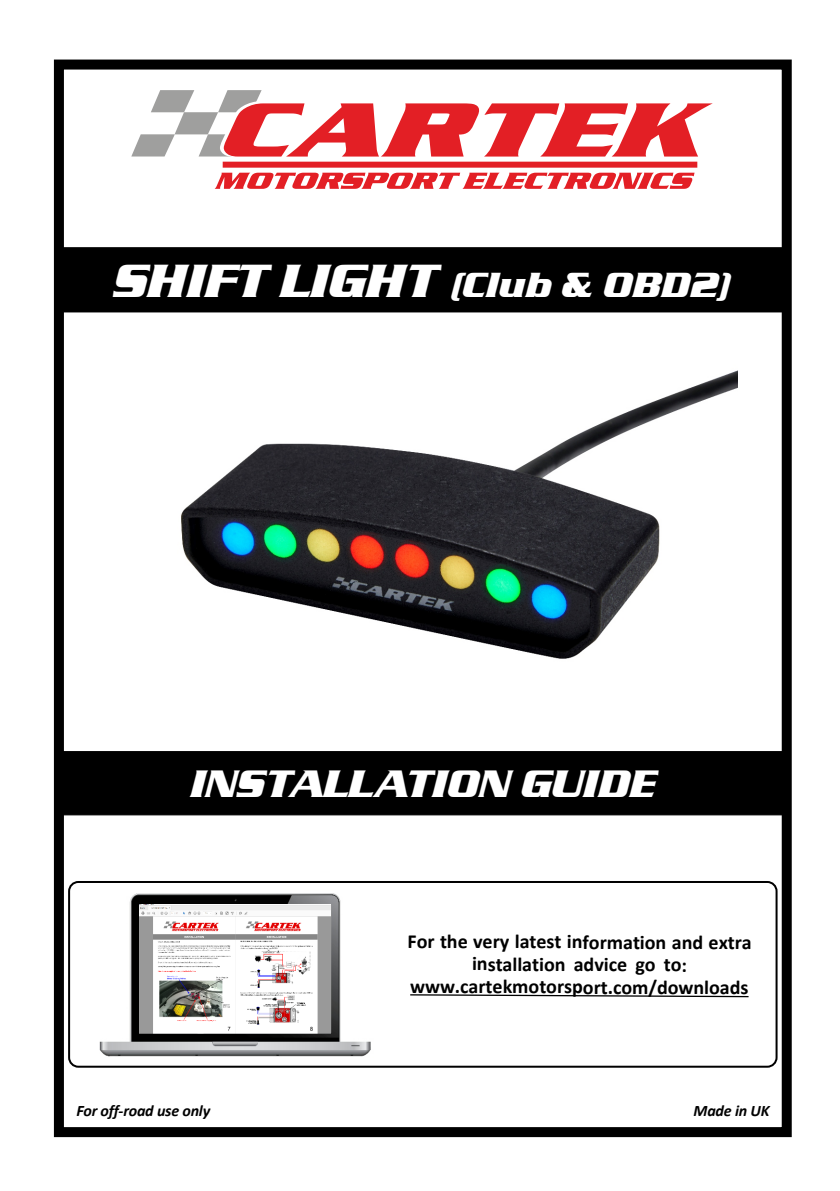
<style>
.page{position:relative;width:840px;height:1191px;background:#fff}
.page>*{position:absolute;margin:0;border:0;box-sizing:border-box;transform-origin:0 0}
.t1{font:italic 700 39.4px "Serpentine D";letter-spacing:.005em;color:#fff}
.t2{font:italic 700 36px "Serpentine D";color:#fff}
.t3{font:700 20px/22.4px "Calibri";letter-spacing:-.005em;color:#000;text-align:center}
.t4{font:italic 700 16px "Calibri";letter-spacing:-.01em;color:#000}
.s1{font-size:48px}
</style>
<div class="page">
<div style="left:58px;top:751px;width:729px;height:64px;background:#000;border:1px solid #000"></div>
<svg style="left:131px;top:90px;width:581px;height:67px"></svg>
<svg style="left:214px;top:173px;width:480px;height:16px"></svg>
<div style="left:222px;top:162px;width:475px;height:6px;background:#e31f25"></div>
<div style="left:54px;top:60px;width:737px;height:1077px;border:10px solid #000"></div>
<div style="left:57px;top:247px;width:730px;height:65px;background:#000;border:2px solid #000"></div>
<img style="left:181px;top:370px;width:556px;height:289px">
<img style="left:99px;top:893px;width:272px;height:164px">
<svg style="left:410px;top:994px;width:338px;height:3px"></svg>
<div style="left:68px;top:881px;width:709px;height:186px;border:2px solid #000;border-radius:9px"></div>
<img style="left:139px;top:904px;width:191px;height:129px">
<h2 class="t2" style="left:114px;top:267px;width:619px"><span class="s1">SHIFT LIGHT</span> (Club &amp; OBD2)</h2>
<h1 class="t1" style="left:191px;top:764px;width:466px">INSTALLATION GUIDE</h1>
<p class="t3" style="left:407px;top:932px;width:345px">For the very latest information and extra installation advice go to: www.cartekmotorsport.com/downloads</p>
<p class="t4" style="left:76px;top:1104px;width:135px">For off-road use only</p>
<p class="t4" style="left:693px;top:1104px;width:77px">Made in UK</p>
</div>
